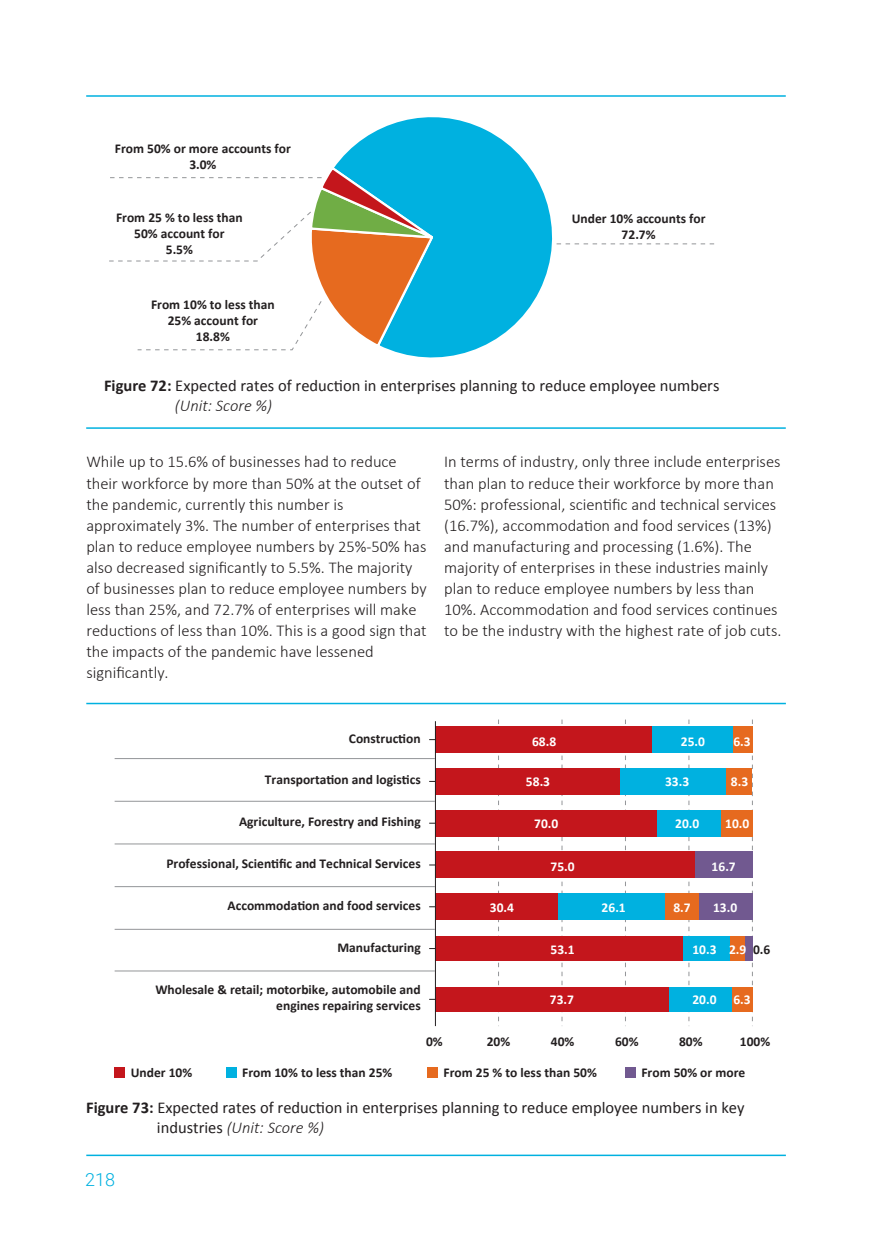
<style>
.page{position:relative;width:872px;height:1255px;background:#fff}
.page>*{position:absolute;margin:0;border:0;box-sizing:border-box;transform-origin:0 0}
.t1{font:300 18px "Roboto";color:#00b1e0}
.t2{font:300 16.5px/21px "Calibri";color:#231f20}
.t3{font:16.5px/19.8px "Calibri";color:#231f20}
.t4{font:700 13.5px/16.2px "Calibri";color:#231f20;text-align:center}
.t5{font:700 13.5px "Calibri";color:#fff}
.s1{font-weight:700}
.s2{font-weight:300;font-style:italic}
.s3{color:#231f20}
</style>
<div class="page">
<hr style="left:86px;top:95px;width:699px;height:2px;background:#00b1e0">
<hr style="left:86px;top:427px;width:699px;height:2px;background:#00b1e0">
<svg style="left:574px;top:243px;width:141px;height:1px"></svg>
<svg style="left:336px;top:117px;width:234px;height:241px"></svg>
<svg style="left:109px;top:165px;width:326px;height:185px"></svg>
<hr style="left:86px;top:1154px;width:700px;height:1px;background:#00b1e0">
<hr style="left:86px;top:702px;width:700px;height:2px;background:#00b1e0">
<svg style="left:752px;top:719px;width:1px;height:307px"></svg>
<svg style="left:688px;top:719px;width:1px;height:307px"></svg>
<svg style="left:625px;top:719px;width:1px;height:307px"></svg>
<svg style="left:561px;top:719px;width:1px;height:307px"></svg>
<svg style="left:498px;top:719px;width:1px;height:307px"></svg>
<hr style="left:115px;top:758px;width:320px;height:1px;background:#939598">
<hr style="left:115px;top:800px;width:320px;height:1px;background:#939598">
<hr style="left:115px;top:843px;width:320px;height:1px;background:#939598">
<hr style="left:115px;top:886px;width:320px;height:1px;background:#939598">
<hr style="left:115px;top:928px;width:320px;height:1px;background:#939598">
<hr style="left:115px;top:970px;width:320px;height:1px;background:#939598">
<div style="left:115px;top:1066px;width:10px;height:11px;background:#c4161c"></div>
<div style="left:625px;top:1066px;width:11px;height:11px;background:#715990"></div>
<div style="left:226px;top:1066px;width:11px;height:11px;background:#00b1e0"></div>
<div style="left:427px;top:1066px;width:11px;height:11px;background:#e66a1f"></div>
<div style="left:435px;top:726px;width:218px;height:27px;background:#c4161c"></div>
<div style="left:435px;top:768px;width:185px;height:27px;background:#c4161c"></div>
<div style="left:435px;top:809px;width:222px;height:27px;background:#c4161c"></div>
<div style="left:435px;top:851px;width:260px;height:27px;background:#c4161c"></div>
<div style="left:435px;top:893px;width:123px;height:26px;background:#c4161c"></div>
<div style="left:435px;top:936px;width:248px;height:24px;background:#c4161c"></div>
<div style="left:435px;top:986px;width:234px;height:25px;background:#c4161c"></div>
<div style="left:653px;top:726px;width:80px;height:27px;background:#00b1e0"></div>
<div style="left:620px;top:768px;width:106px;height:27px;background:#00b1e0"></div>
<div style="left:657px;top:809px;width:64px;height:27px;background:#00b1e0"></div>
<div style="left:558px;top:893px;width:106px;height:26px;background:#00b1e0"></div>
<div style="left:683px;top:936px;width:47px;height:24px;background:#00b1e0"></div>
<div style="left:669px;top:986px;width:63px;height:25px;background:#00b1e0"></div>
<div style="left:733px;top:726px;width:19px;height:27px;background:#e66a1f"></div>
<div style="left:726px;top:768px;width:26px;height:27px;background:#e66a1f"></div>
<div style="left:721px;top:809px;width:31px;height:27px;background:#e66a1f"></div>
<div style="left:664px;top:893px;width:35px;height:26px;background:#e66a1f"></div>
<div style="left:730px;top:936px;width:15px;height:24px;background:#e66a1f"></div>
<div style="left:732px;top:986px;width:20px;height:25px;background:#e66a1f"></div>
<div style="left:695px;top:851px;width:57px;height:27px;background:#715990"></div>
<div style="left:699px;top:893px;width:53px;height:26px;background:#715990"></div>
<div style="left:745px;top:936px;width:7px;height:24px;background:#715990"></div>
<hr style="left:435px;top:721px;width:1px;height:305px;background:#231f20">
<p class="t4" style="left:115px;top:141px;width:177px">From 50% or more accounts for<br>3.0%</p>
<p class="t4" style="left:116px;top:209px;width:128px">From 25 % to less than<br>50% account for<br>5.5%</p>
<p class="t4" style="left:151px;top:296px;width:125px">From 10% to less than<br>25% account for<br>18.8%</p>
<p class="t4" style="left:572px;top:210px;width:135px">Under 10% accounts for<br>72.7%</p>
<p class="t3" style="left:175px;top:375px;width:546px;text-indent:-71px"><span class="s1">Figure 72:</span> Expected rates of reduction in enterprises planning to reduce employee numbers <span class="s2">(Unit: Score %)</span></p>
<p class="t2" style="left:86px;top:451px;width:342px">While up to 15.6% of businesses had to reduce their workforce by more than 50% at the outset of the pandemic, currently this number is approximately 3%. The number of enterprises that plan to reduce employee numbers by 25%-50% has also decreased significantly to 5.5%. The majority of businesses plan to reduce employee numbers by less than 25%, and 72.7% of enterprises will make reductions of less than 10%. This is a good sign that the impacts of the pandemic have lessened significantly.</p>
<p class="t2" style="left:444px;top:451px;width:339px">In terms of industry, only three include enterprises than plan to reduce their workforce by more than 50%: professional, scientific and technical services (16.7%), accommodation and food services (13%) and manufacturing and processing (1.6%). The majority of enterprises in these industries mainly plan to reduce employee numbers by less than 10%. Accommodation and food services continues to be the industry with the highest rate of job cuts.</p>
<p class="t4" style="left:349px;top:730px;width:73px">Construction</p>
<p class="t4" style="left:265px;top:771px;width:157px">Transportation and logistics</p>
<p class="t4" style="left:239px;top:813px;width:183px">Agriculture, Forestry and Fishing</p>
<p class="t4" style="left:166px;top:855px;width:256px">Professional, Scientific and Technical Services</p>
<p class="t4" style="left:227px;top:897px;width:195px">Accommodation and food services</p>
<p class="t4" style="left:337px;top:939px;width:85px">Manufacturing</p>
<p class="t4" style="left:155px;top:981px;width:267px;text-align:right">Wholesale &amp; retail; motorbike, automobile and engines repairing services</p>
<p class="t5" style="left:532px;top:732px;width:26px">68.8</p>
<p class="t5" style="left:681px;top:732px;width:26px">25.0</p>
<p class="t5" style="left:733px;top:732px;width:19px">6.3</p>
<p class="t5" style="left:526px;top:773px;width:26px">58.3</p>
<p class="t5" style="left:665px;top:773px;width:26px">33.3</p>
<p class="t5" style="left:731px;top:773px;width:19px">8.3</p>
<p class="t5" style="left:534px;top:815px;width:26px">70.0</p>
<p class="t5" style="left:675px;top:815px;width:26px">20.0</p>
<p class="t5" style="left:725px;top:815px;width:26px">10.0</p>
<p class="t5" style="left:550px;top:857px;width:26px">75.0</p>
<p class="t5" style="left:711px;top:857px;width:26px">16.7</p>
<p class="t5" style="left:490px;top:898px;width:26px">30.4</p>
<p class="t5" style="left:601px;top:898px;width:26px">26.1</p>
<p class="t5" style="left:673px;top:898px;width:19px">8.7</p>
<p class="t5" style="left:713px;top:898px;width:26px">13.0</p>
<p class="t5" style="left:550px;top:940px;width:26px">53.1</p>
<p class="t5" style="left:692px;top:940px;width:79px">10.3 2.9 <span class="s3">0.6</span></p>
<p class="t5" style="left:550px;top:990px;width:26px">73.7</p>
<p class="t5" style="left:692px;top:990px;width:26px">20.0</p>
<p class="t5" style="left:733px;top:990px;width:19px">6.3</p>
<p class="t4" style="left:426px;top:1033px;width:18px">0%</p>
<p class="t4" style="left:487px;top:1033px;width:25px">20%</p>
<p class="t4" style="left:551px;top:1033px;width:25px">40%</p>
<p class="t4" style="left:615px;top:1033px;width:25px">60%</p>
<p class="t4" style="left:679px;top:1033px;width:25px">80%</p>
<p class="t4" style="left:740px;top:1033px;width:32px">100%</p>
<p class="t4" style="left:131px;top:1064px;width:63px">Under 10%</p>
<p class="t4" style="left:242px;top:1064px;width:152px">From 10% to less than 25%</p>
<p class="t4" style="left:443px;top:1064px;width:155px">From 25 % to less than 50%</p>
<p class="t4" style="left:641px;top:1064px;width:105px">From 50% or more</p>
<p class="t3" style="left:157px;top:1097px;width:589px;text-indent:-71px"><span class="s1">Figure 73:</span> Expected rates of reduction in enterprises planning to reduce employee numbers in key industries <span class="s2">(Unit: Score %)</span></p>
<p class="t1" style="left:85px;top:1166px;width:31px">218</p>
</div>
